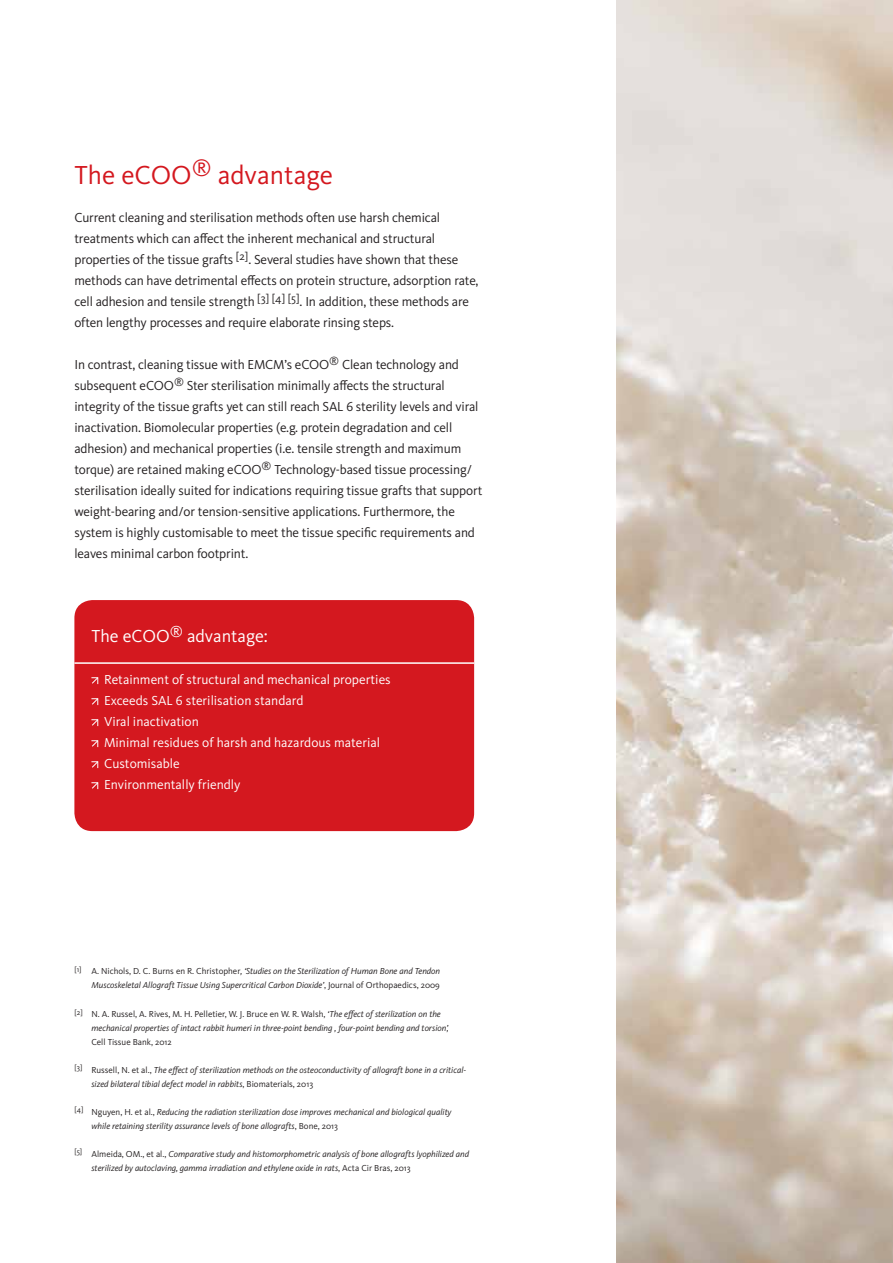
<style>
.page{position:relative;width:893px;height:1263px;background:#fff}
.page>*{position:absolute;margin:0;border:0;box-sizing:border-box;transform-origin:0 0}
.t1{font:27px "Kievit OT";color:#d4181f}
.t2{font:18px "Kievit OT";color:#fff}
.t3{font:13.5px/21px "Kievit OT";letter-spacing:-.01em;color:#231f20}
.t4{font:13.5px/21px "Kievit OT";color:#fff}
.t5{font:italic 9px/14px "Kievit OT";color:#231f20}
.t6{font:9px "Kievit OT";color:#231f20}
.s1{font-style:normal}
</style>
<div class="page">
<div style="left:74px;top:600px;width:400px;height:231px;background:#d4181f;border-radius:18px"></div>
<svg style="left:91px;top:677px;width:8px;height:8px"></svg>
<svg style="left:91px;top:698px;width:8px;height:8px"></svg>
<svg style="left:91px;top:719px;width:8px;height:8px"></svg>
<svg style="left:91px;top:740px;width:8px;height:8px"></svg>
<svg style="left:91px;top:761px;width:8px;height:8px"></svg>
<svg style="left:91px;top:782px;width:8px;height:8px"></svg>
<hr style="left:74px;top:662px;width:400px;height:2px;background:#fff">
<h1 class="t1" style="left:74px;top:160px;width:260px">The eCOO<sup>®</sup> advantage</h1>
<p class="t3" style="left:74px;top:207px;width:406px">Current cleaning and sterilisation methods often use harsh chemical treatments which can affect the inherent mechanical and structural properties of the tissue grafts <sup>[2]</sup>. Several studies have shown that these methods can have detrimental effects on protein structure, adsorption rate, cell adhesion and tensile strength <sup>[3]</sup> <sup>[4]</sup> <sup>[5]</sup>. In addition, these methods are often lengthy processes and require elaborate rinsing steps.</p>
<p class="t3" style="left:74px;top:354px;width:409px">In contrast, cleaning tissue with EMCM’s eCOO<sup>®</sup> Clean technology and subsequent eCOO<sup>®</sup> Ster sterilisation minimally affects the structural integrity of the tissue grafts yet can still reach SAL 6 sterility levels and viral inactivation. Biomolecular properties (e.g. protein degradation and cell adhesion) and mechanical properties (i.e. tensile strength and maximum torque) are retained making eCOO<sup>®</sup> Technology-based tissue processing/ sterilisation ideally suited for indications requiring tissue grafts that support weight-bearing and/or tension-sensitive applications. Furthermore, the system is highly customisable to meet the tissue specific requirements and leaves minimal carbon footprint.</p>
<h2 class="t2" style="left:91px;top:626px;width:178px">The eCOO<sup>®</sup> advantage:</h2>
<p class="t4" style="left:104px;top:669px;width:288px">Retainment of structural and mechanical properties Exceeds SAL 6 sterilisation standard<br>Viral inactivation<br>Minimal residues of harsh and hazardous material Customisable<br>Environmentally friendly</p>
<p class="t5" style="left:74px;top:964px;width:367px;text-align:right"><sup>[1]</sup> <span class="s1">A. Nichols, D. C. Burns en R. Christopher</span>, ‘Studies on the Sterilization of Human Bone and Tendon<br>Muscoskeletal Allograft Tissue Using Supercritical Carbon Dioxide’<span class="s1">, Journal of Orthopaedics, 2009</span></p>
<p class="t5" style="left:91px;top:1007px;width:359px;text-indent:-17px"><sup>[2]</sup> <span class="s1">N. A. Russel, A. Rives, M. H. Pelletier, W. J. Bruce en W. R. Walsh,</span> ‘The effect of sterilization on the mechanical properties of intact rabbit humeri in three-point bending , four-point bending and torsion’,</p>
<p class="t6" style="left:91px;top:1037px;width:82px">Cell Tissue Bank, 2012</p>
<p class="t5" style="left:91px;top:1063px;width:376px;text-indent:-17px"><sup>[3]</sup> <span class="s1">Russell, N. et al.,</span> The effect of sterilization methods on the osteoconductivity of allograft bone in a critical&shy;sized bilateral tibial defect model in rabbits<span class="s1">, Biomaterials, 2013</span></p>
<p class="t5" style="left:91px;top:1105px;width:362px;text-indent:-17px"><sup>[4]</sup> <span class="s1">Nguyen, H. et al.,</span> Reducing the radiation sterilization dose improves mechanical and biological quality while retaining sterility assurance levels of bone allografts<span class="s1">, Bone, 2013</span></p>
<p class="t5" style="left:91px;top:1147px;width:379px;text-indent:-17px"><sup>[5]</sup> <span class="s1">Almeida, OM., et al.,</span> Comparative study and histomorphometric analysis of bone allografts lyophilized and sterilized by autoclaving, gamma irradiation and ethylene oxide in rats<span class="s1">, Acta Cir Bras, 2013</span></p>
</div>
